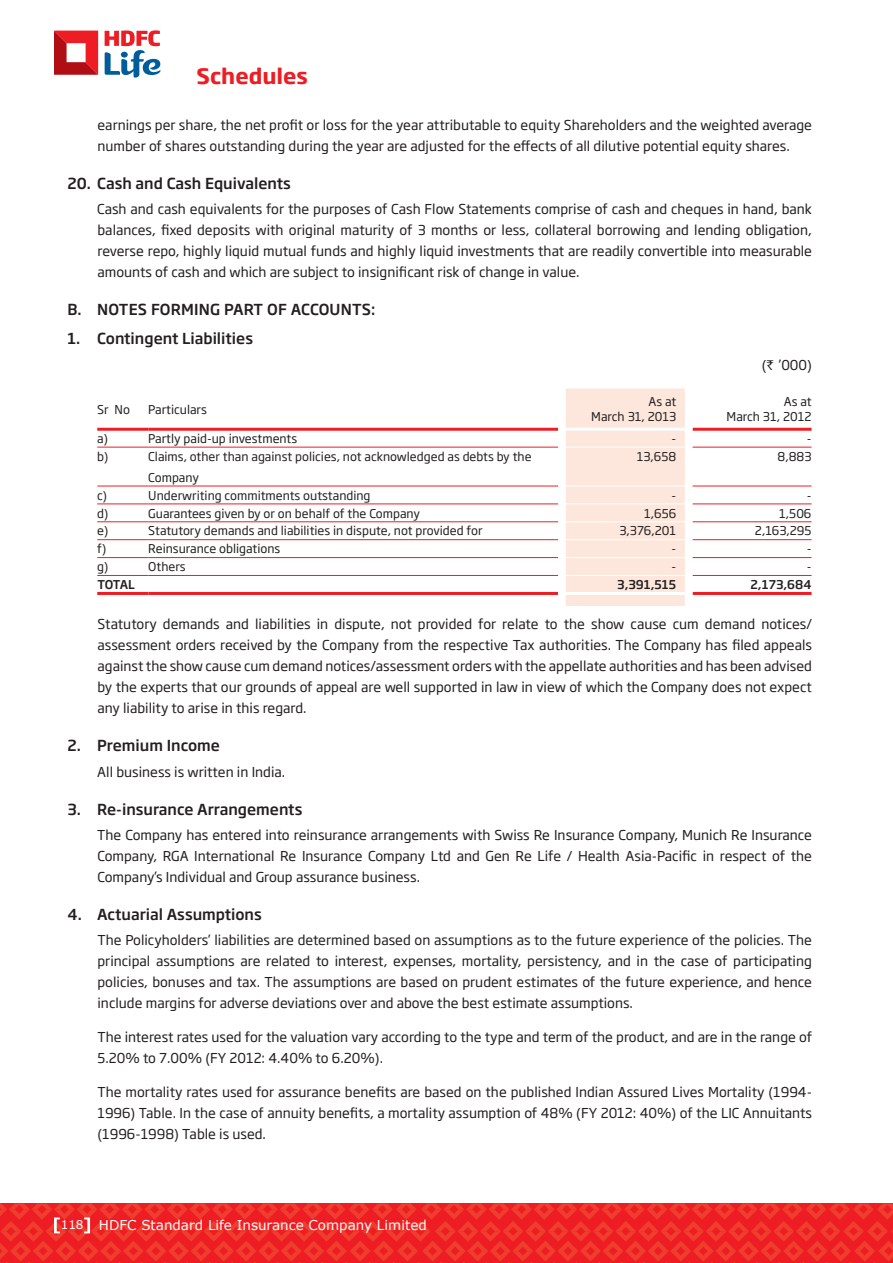
<style>
.page{position:relative;width:893px;height:1263px;background:#fff}
.page>*{position:absolute;margin:0;border:0;box-sizing:border-box;transform-origin:0 0}
.Main_Hed{font:700 21px "Soho Gothic Pro";color:#ee1d23}
.Sub_Head_U_L_table_c{font:500 15px "Soho Gothic Pro";color:#231f20}
.Indent1_copy{font:13.5px/21px "Soho Gothic Pro";color:#231f20;text-align:justify}
.t1{font:13.5px "Verdana";color:#fff}
.indent2copy_copy{font:13.5px "Soho Gothic Pro";color:#231f20}
.Indent1_copy-2{font:12px/14.4px "Soho Gothic Pro";color:#231f20;text-align:right}
.CURRENT_TOTAL{font:500 12px "Soho Gothic Pro";color:#231f20}
.TBL_TOTAL{font:500 12px "Soho Gothic Pro";letter-spacing:-.03em;color:#231f20}
.s1{font-family:"Rupee Foradian"}
.s2{font-size:12px}
</style>
<div class="page">
<svg style="left:0;top:1203px;width:893px;height:60px;background:#ee2927"></svg>
<svg style="left:105px;top:30px;width:56px;height:48px"></svg>
<svg style="left:54px;top:31px;width:44px;height:44px"></svg>
<hr style="left:97px;top:447px;width:51px;height:1px;background:#ee1d23">
<hr style="left:148px;top:447px;width:410px;height:1px;background:#ee1d23">
<hr style="left:692px;top:447px;width:119px;height:1px;background:#ee1d23">
<hr style="left:97px;top:486px;width:51px;height:1px;background:#ee1d23">
<hr style="left:148px;top:486px;width:410px;height:1px;background:#ee1d23">
<hr style="left:692px;top:486px;width:119px;height:1px;background:#ee1d23">
<hr style="left:97px;top:504px;width:51px;height:1px;background:#ee1d23">
<hr style="left:148px;top:504px;width:410px;height:1px;background:#ee1d23">
<hr style="left:692px;top:504px;width:119px;height:1px;background:#ee1d23">
<hr style="left:97px;top:521px;width:51px;height:1px;background:#ee1d23">
<hr style="left:148px;top:521px;width:410px;height:1px;background:#ee1d23">
<hr style="left:692px;top:521px;width:119px;height:1px;background:#ee1d23">
<hr style="left:97px;top:539px;width:51px;height:1px;background:#ee1d23">
<hr style="left:148px;top:539px;width:410px;height:1px;background:#ee1d23">
<hr style="left:692px;top:539px;width:119px;height:1px;background:#ee1d23">
<hr style="left:97px;top:557px;width:51px;height:1px;background:#ee1d23">
<hr style="left:148px;top:557px;width:410px;height:1px;background:#ee1d23">
<hr style="left:692px;top:557px;width:119px;height:1px;background:#ee1d23">
<hr style="left:97px;top:575px;width:51px;height:1px;background:#ee1d23">
<hr style="left:148px;top:575px;width:410px;height:1px;background:#ee1d23">
<hr style="left:692px;top:575px;width:119px;height:1px;background:#ee1d23">
<hr style="left:97px;top:428px;width:51px;height:3px;background:#ee1d23">
<hr style="left:148px;top:428px;width:410px;height:3px;background:#ee1d23">
<hr style="left:692px;top:428px;width:119px;height:3px;background:#ee1d23">
<svg style="left:566px;top:388px;width:119px;height:218px;background:#fde8dd"></svg>
<hr style="left:97px;top:592px;width:51px;height:3px;background:#ee1d23">
<hr style="left:148px;top:592px;width:410px;height:3px;background:#ee1d23">
<hr style="left:692px;top:592px;width:119px;height:3px;background:#ee1d23">
<hr style="left:566px;top:592px;width:119px;height:3px;background:#fff">
<p class="Main_Hed" style="left:196px;top:60px;width:113px">Schedules</p>
<p class="Indent1_copy" style="left:98px;top:113px;width:716px">earnings per share, the net profit or loss for the year attributable to equity Shareholders and the weighted average number of shares outstanding during the year are adjusted for the effects of all dilutive potential equity shares.</p>
<p class="Sub_Head_U_L_table_c" style="left:68px;top:171px;width:225px">20. Cash and Cash Equivalents</p>
<p class="Indent1_copy" style="left:97px;top:198px;width:716px">Cash and cash equivalents for the purposes of Cash Flow Statements comprise of cash and cheques in hand, bank balances, fixed deposits with original maturity of 3 months or less, collateral borrowing and lending obligation, reverse repo, highly liquid mutual funds and highly liquid investments that are readily convertible into measurable amounts of cash and which are subject to insignificant risk of change in value.</p>
<p class="Sub_Head_U_L_table_c" style="left:68px;top:298px;width:310px">B. NOTES FORMING PART OF ACCOUNTS:</p>
<p class="Sub_Head_U_L_table_c" style="left:68px;top:327px;width:187px">1. Contingent Liabilities</p>
<p class="Indent1_copy" style="left:762px;top:353px;width:52px">(<span class="s1">`</span> ’000)</p>
<p class="Indent1_copy-2" style="left:97px;top:401px;width:34px">Sr No</p>
<p class="Indent1_copy-2" style="left:148px;top:401px;width:60px">Particulars</p>
<p class="Indent1_copy-2" style="left:648px;top:394px;width:29px">As at</p>
<p class="Indent1_copy-2" style="left:591px;top:408px;width:87px">March 31, 2013</p>
<p class="Indent1_copy-2" style="left:727px;top:394px;width:86px">As at<br>March 31, 2012</p>
<p class="Indent1_copy-2" style="left:97px;top:431px;width:12px">a)</p>
<p class="Indent1_copy-2" style="left:148px;top:431px;width:150px">Partly paid-up investments</p>
<p class="Indent1_copy-2" style="left:672px;top:431px;width:6px">-</p>
<p class="Indent1_copy-2" style="left:807px;top:431px;width:6px">-</p>
<p class="Indent1_copy-2" style="left:97px;top:448px;width:13px">b)</p>
<p class="Indent1_copy-2" style="left:148px;top:445px;width:385px;line-height:21px;text-align:left">Claims, other than against policies, not acknowledged as debts by the<br>Company</p>
<p class="Indent1_copy-2" style="left:637px;top:448px;width:41px">13,658</p>
<p class="Indent1_copy-2" style="left:777px;top:448px;width:36px">8,883</p>
<p class="Indent1_copy-2" style="left:97px;top:487px;width:11px">c)</p>
<p class="Indent1_copy-2" style="left:148px;top:487px;width:224px">Underwriting commitments outstanding</p>
<p class="Indent1_copy-2" style="left:672px;top:487px;width:6px">-</p>
<p class="Indent1_copy-2" style="left:807px;top:487px;width:6px">-</p>
<p class="Indent1_copy-2" style="left:97px;top:505px;width:13px">d)</p>
<p class="Indent1_copy-2" style="left:148px;top:505px;width:273px">Guarantees given by or on behalf of the Company</p>
<p class="Indent1_copy-2" style="left:644px;top:505px;width:34px">1,656</p>
<p class="Indent1_copy-2" style="left:779px;top:505px;width:34px">1,506</p>
<p class="Indent1_copy-2" style="left:97px;top:523px;width:13px">e)</p>
<p class="Indent1_copy-2" style="left:148px;top:523px;width:336px">Statutory demands and liabilities in dispute, not provided for</p>
<p class="Indent1_copy-2" style="left:619px;top:523px;width:58px">3,376,201</p>
<p class="Indent1_copy-2" style="left:755px;top:523px;width:58px">2,163,295</p>
<p class="Indent1_copy-2" style="left:97px;top:541px;width:11px">f)</p>
<p class="Indent1_copy-2" style="left:148px;top:541px;width:134px">Reinsurance obligations</p>
<p class="Indent1_copy-2" style="left:672px;top:541px;width:6px">-</p>
<p class="Indent1_copy-2" style="left:807px;top:541px;width:6px">-</p>
<p class="Indent1_copy-2" style="left:97px;top:559px;width:13px">g)</p>
<p class="Indent1_copy-2" style="left:148px;top:559px;width:39px">Others</p>
<p class="Indent1_copy-2" style="left:672px;top:559px;width:6px">-</p>
<p class="Indent1_copy-2" style="left:807px;top:559px;width:6px">-</p>
<p class="TBL_TOTAL" style="left:97px;top:575px;width:39px">TOTAL</p>
<p class="CURRENT_TOTAL" style="left:617px;top:575px;width:61px">3,391,515</p>
<p class="CURRENT_TOTAL" style="left:750px;top:575px;width:63px">2,173,684</p>
<p class="Indent1_copy" style="left:97px;top:613px;width:716px">Statutory demands and liabilities in dispute, not provided for relate to the show cause cum demand notices/ assessment orders received by the Company from the respective Tax authorities. The Company has filed appeals against the show cause cum demand notices/assessment orders with the appellate authorities and has been advised by the experts that our grounds of appeal are well supported in law in view of which the Company does not expect any liability to arise in this regard.</p>
<p class="Sub_Head_U_L_table_c" style="left:67px;top:734px;width:154px">2. Premium Income</p>
<p class="indent2copy_copy" style="left:97px;top:761px;width:190px">All business is written in India.</p>
<p class="Sub_Head_U_L_table_c" style="left:67px;top:797px;width:236px">3. Re-insurance Arrangements</p>
<p class="Indent1_copy" style="left:97px;top:824px;width:716px">The Company has entered into reinsurance arrangements with Swiss Re Insurance Company, Munich Re Insurance Company, RGA International Re Insurance Company Ltd and Gen Re Life / Health Asia-Pacific in respect of the Company’s Individual and Group assurance business.</p>
<p class="Sub_Head_U_L_table_c" style="left:67px;top:903px;width:196px">4. Actuarial Assumptions</p>
<p class="Indent1_copy" style="left:97px;top:929px;width:716px">The Policyholders’ liabilities are determined based on assumptions as to the future experience of the policies. The principal assumptions are related to interest, expenses, mortality, persistency, and in the case of participating policies, bonuses and tax. The assumptions are based on prudent estimates of the future experience, and hence include margins for adverse deviations over and above the best estimate assumptions.</p>
<p class="Indent1_copy" style="left:97px;top:1026px;width:716px">The interest rates used for the valuation vary according to the type and term of the product, and are in the range of<br>5.20% to 7.00% (FY 2012: 4.40% to 6.20%).</p>
<p class="Indent1_copy" style="left:97px;top:1080px;width:716px">The mortality rates used for assurance benefits are based on the published Indian Assured Lives Mortality (1994- 1996) Table. In the case of annuity benefits, a mortality assumption of 48% (FY 2012: 40%) of the LIC Annuitants (1996-1998) Table is used.</p>
<p class="t1" style="left:61px;top:1216px;width:368px"><span class="s2">118</span> HDFC Standard Life Insurance Company Limited</p>
</div>
